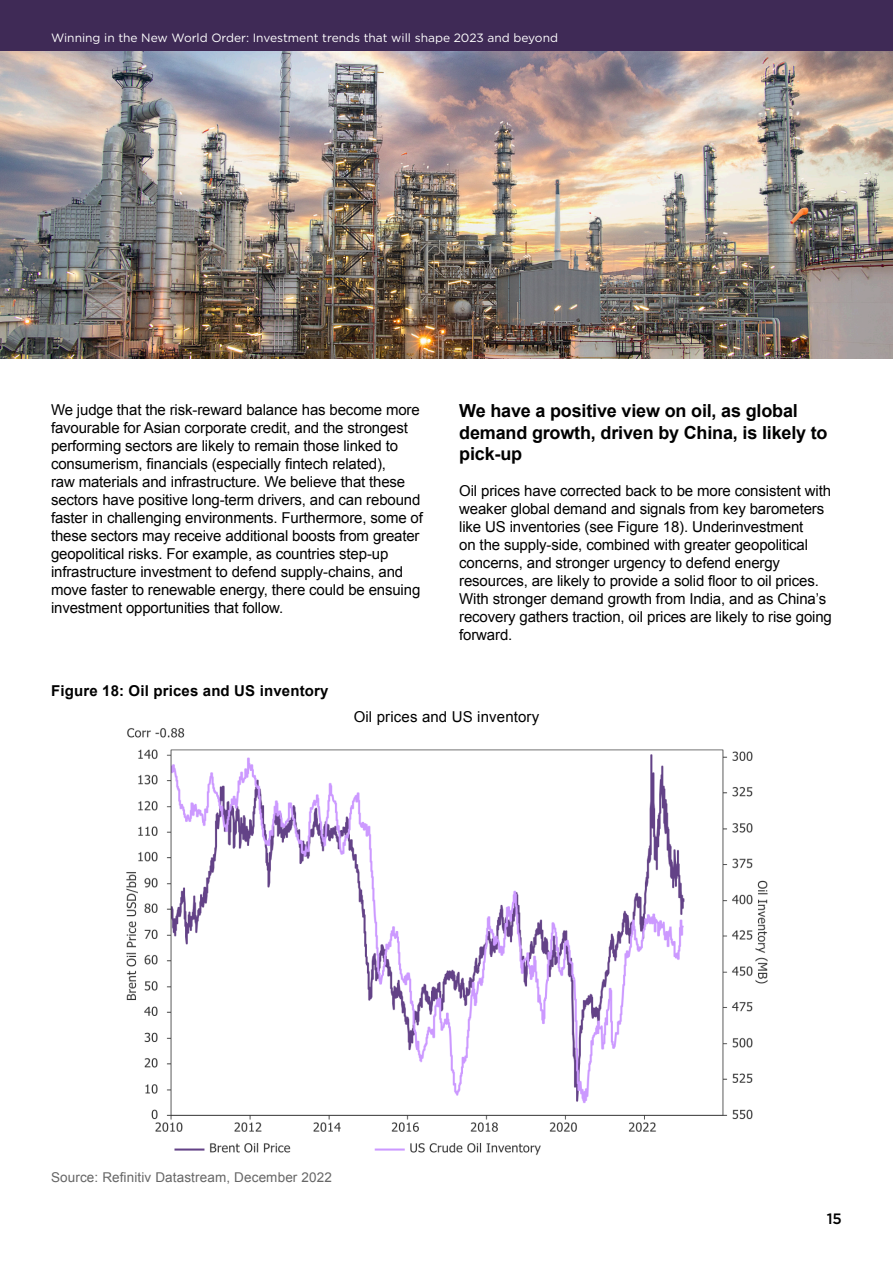
<style>
.page{position:relative;width:893px;height:1263px;background:#fff}
.page>*{position:absolute;margin:0;border:0;box-sizing:border-box;transform-origin:0 0}
.t1{font:700 18px/21.6px "Arial";letter-spacing:-.01em;color:#000}
.t2{font:15px/18px "Arial";letter-spacing:-.01em;color:#000}
.t3{font:700 15px "Arial";letter-spacing:.01em;color:#000}
.t4{font:15px "Arial";letter-spacing:.01em;color:#000}
.t5{font:500 15px "Gotham";color:#000}
.t6{font:13.5px "Arial";letter-spacing:.01em;color:#666}
.t7{font:12px "Gotham";color:#fff}
</style>
<div class="page">
<div style="left:0;top:0;width:893px;height:51px;background:#3f2a56"></div>
<img style="left:126px;top:728px;width:642px;height:428px">
<img style="left:0;top:51px;width:893px;height:308px">
<p class="t7" style="left:51px;top:30px;width:508px">Winning in the New World Order: Investment trends that will shape 2023 and beyond</p>
<p class="t2" style="left:51px;top:401px;width:373px">We judge that the risk-reward balance has become more favourable for Asian corporate credit, and the strongest performing sectors are likely to remain those linked to consumerism, financials (especially fintech related),<br>raw materials and infrastructure. We believe that these sectors have positive long-term drivers, and can rebound faster in challenging environments. Furthermore, some of these sectors may receive additional boosts from greater geopolitical risks. For example, as countries step-up infrastructure investment to defend supply-chains, and move faster to renewable energy, there could be ensuing investment opportunities that follow.</p>
<p class="t1" style="left:459px;top:400px;width:370px">We have a positive view on oil, as global demand growth, driven by China, is likely to pick-up</p>
<p class="t2" style="left:459px;top:482px;width:374px">Oil prices have corrected back to be more consistent with weaker global demand and signals from key barometers like US inventories (see Figure 18). Underinvestment<br>on the supply-side, combined with greater geopolitical concerns, and stronger urgency to defend energy resources, are likely to provide a solid floor to oil prices.<br>With stronger demand growth from India, and as China’s recovery gathers traction, oil prices are likely to rise going forward.</p>
<p class="t3" style="left:51px;top:681px;width:279px">Figure 18: Oil prices and US inventory</p>
<p class="t4" style="left:354px;top:707px;width:187px">Oil prices and US inventory</p>
<p class="t6" style="left:51px;top:1168px;width:282px">Source: Refinitiv Datastream, December 2022</p>
<p class="t5" style="left:827px;top:1209px;width:17px">15</p>
</div>
